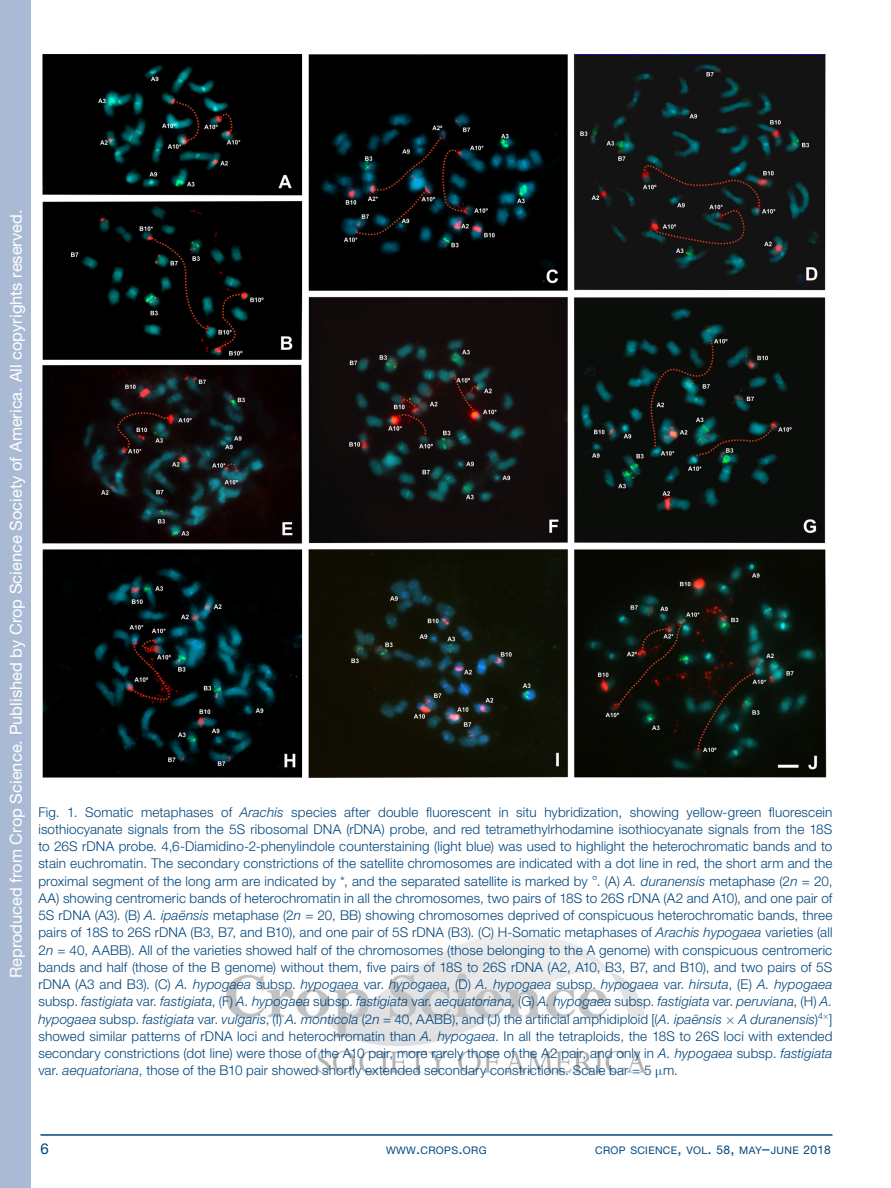
<style>
.page{position:relative;width:891px;height:1188px;background:#fff}
.page>*{position:absolute;margin:0;border:0;box-sizing:border-box;transform-origin:0 0}
.t1{font:16.5px "Helvetica Neue LT Std";color:#fff}
.t2{font:15px "Helvetica Neue LT Std";color:#00467e}
.Figure_Legend{font:300 13.5px/17.2px "Helvetica Neue LT Std";letter-spacing:.01em;color:#00467e;text-align:justify}
.t3{font:10.5px "Helvetica Neue LT Std";letter-spacing:.03em;color:#00467e}
.s1{font-style:italic}
.s2{font-size:15px}
.s3{font-size:12px}
</style>
<div class="page">
<hr style="left:40px;top:1134px;width:792px;height:2px;background:#00467e">
<div style="left:0;top:0;width:30px;height:1188px;background:#aabad5"></div>
<img style="left:226px;top:934px;width:421px;height:140px">
<img style="left:42px;top:54px;width:785px;height:723px">
<p class="t1" style="left:6px;top:978px;width:770px;rotate:-90deg">Reproduced from Crop Science. Published by Crop Science Society of America. All copyrights reserved.</p>
<p class="Figure_Legend" style="left:38px;top:803px;width:796px">Fig. 1. Somatic metaphases of <span class="s1">Arachis</span> species after double fluorescent in situ hybridization, showing yellow-green fluorescein isothiocyanate signals from the 5S ribosomal DNA (rDNA) probe, and red tetramethylrhodamine isothiocyanate signals from the 18S to 26S rDNA probe. 4,6-Diamidino-2-phenylindole counterstaining (light blue) was used to highlight the heterochromatic bands and to stain euchromatin. The secondary constrictions of the satellite chromosomes are indicated with a dot line in red, the short arm and the proximal segment of the long arm are indicated by *, and the separated satellite is marked by . (A) <span class="s1">A. duranensis</span> metaphase (2<span class="s1">n</span> = 20, AA) showing centromeric bands of heterochromatin in all the chromosomes, two pairs of 18S to 26S rDNA (A2 and A10), and one pair of 5S rDNA (A3). (B) <span class="s1">A. ipaënsis</span> metaphase (2<span class="s1">n</span> = 20, BB) showing chromosomes deprived of conspicuous heterochromatic bands, three pairs of 18S to 26S rDNA (B3, B7, and B10), and one pair of 5S rDNA (B3). (C) H-Somatic metaphases of <span class="s1">Arachis hypogaea</span> varieties (all 2<span class="s1">n</span> = 40, AABB). All of the varieties showed half of the chromosomes (those belonging to the A genome) with conspicuous centromeric bands and half (those of the B genome) without them, five pairs of 18S to 26S rDNA (A2, A10, B3, B7, and B10), and two pairs of 5S rDNA (A3 and B3). (C) <span class="s1">A. hypogaea</span> subsp. <span class="s1">hypogaea</span> var. <span class="s1">hypogaea</span>, (D) <span class="s1">A. hypogaea</span> subsp. <span class="s1">hypogaea</span> var. <span class="s1">hirsuta</span>, (E) <span class="s1">A. hypogaea </span>subsp. <span class="s1">fastigiata</span> var. <span class="s1">fastigiata</span>, (F) <span class="s1">A. hypogaea</span> subsp. <span class="s1">fastigiata</span> var. <span class="s1">aequatoriana</span>, (G) <span class="s1">A. hypogaea</span> subsp. <span class="s1">fastigiata</span> var. <span class="s1">peruviana</span>, (H) <span class="s1">A. hypogaea</span> subsp. <span class="s1">fastigiata</span> var. <span class="s1">vulgaris</span>, (I) <span class="s1">A. monticola</span> (2<span class="s1">n</span> = 40, AABB), and (J) the artificial amphidiploid [(<span class="s1">A. ipaënsis</span></p>
<p class="Figure_Legend" style="left:38px;top:1010px;width:796px;text-indent:701px"><span class="s1">A duranensis</span>)<sup>4</sup> ] showed similar patterns of rDNA loci and heterochromatin than <span class="s1">A. hypogaea</span>. In all the tetraploids, the 18S to 26S loci with extended secondary constrictions (dot line) were those of the A10 pair, more rarely those of the A2 pair, and only in <span class="s1">A. hypogaea</span> subsp. <span class="s1">fastigiata </span>var. <span class="s1">aequatoriana</span>, those of the B10 pair showed shortly extended secondary constrictions. Scale bar = 5 m.</p>
<p class="t2" style="left:40px;top:1139px;width:10px">6</p>
<p class="t3" style="left:386px;top:1144px;width:102px">WWW<span class="s2">.</span>CROPS<span class="s2">.</span>ORG</p>
<p class="t3" style="left:595px;top:1144px;width:237px">CROP SCIENCE<span class="s2">,</span> VOL<span class="s2">.</span> <span class="s3">58</span><span class="s2">,</span> MAY<span class="s2">–</span>JUNE <span class="s3">2018</span></p>
</div>
